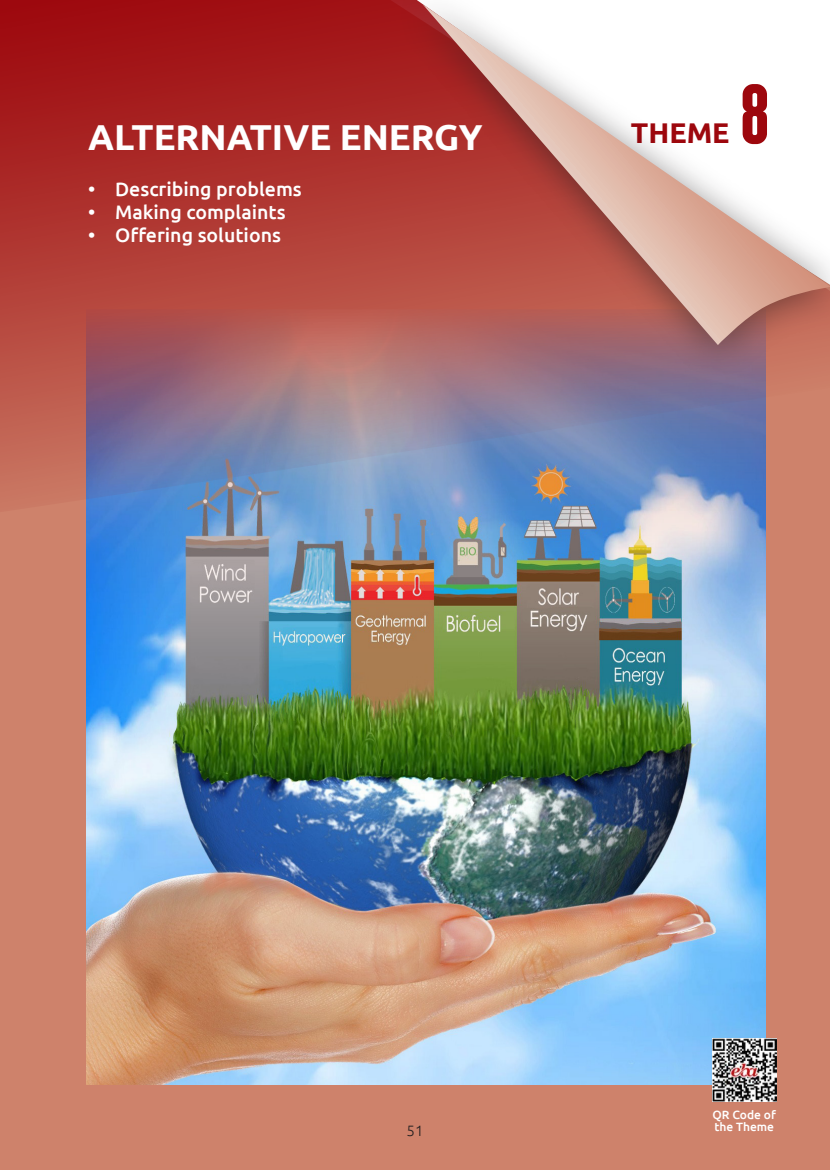
<style>
.page{position:relative;width:830px;height:1170px;background:#fff}
.page>*{position:absolute;margin:0;border:0;box-sizing:border-box;transform-origin:0 0}
.t1{font:700 84px "Franchise Free";color:#9d070d}
.Content{font:700 36px "Ubuntu";color:#fff}
.t2{font:700 28.5px "Ubuntu";color:#9d070d}
.t3{font:500 19.5px "Ubuntu";color:#fff}
.t4{font:300 15px "Ubuntu";color:#231f20}
.Ubutu_Light_9_10{font:500 12px "Ubuntu";color:#fff}
</style>
<div class="page">
<div style="left:0;top:0;width:829px;height:1169px;background:#ce826b"></div>
<img style="left:86px;top:512px;width:679px;height:572px">
<svg style="left:0;top:0;width:766px;height:512px;background:#9b5460"></svg>
<div style="left:396px;top:0;width:433px;height:378px;background:#231f20;opacity:.52"></div>
<svg style="left:422px;top:4px;width:407px;height:341px;background:#d8a8a2"></svg>
<img style="left:712px;top:1037px;width:63px;height:64px">
<p class="Content" style="left:88px;top:115px;width:396px">ALTERNATIVE ENERGY</p>
<p class="t2" style="left:630px;top:115px;width:100px">THEME</p>
<p class="t3" style="left:88px;top:176px;width:215px">• Describing problems</p>
<p class="t3" style="left:88px;top:200px;width:199px">• Making complaints</p>
<p class="t3" style="left:88px;top:223px;width:194px">• Offering solutions</p>
<p class="t1" style="left:738px;top:75px;width:33px">8</p>
<p class="t4" style="left:406px;top:1121px;width:18px">51</p>
<p class="Ubutu_Light_9_10" style="left:712px;top:1106px;width:65px">QR Code of</p>
<p class="Ubutu_Light_9_10" style="left:714px;top:1118px;width:61px">the Theme</p>
</div>
